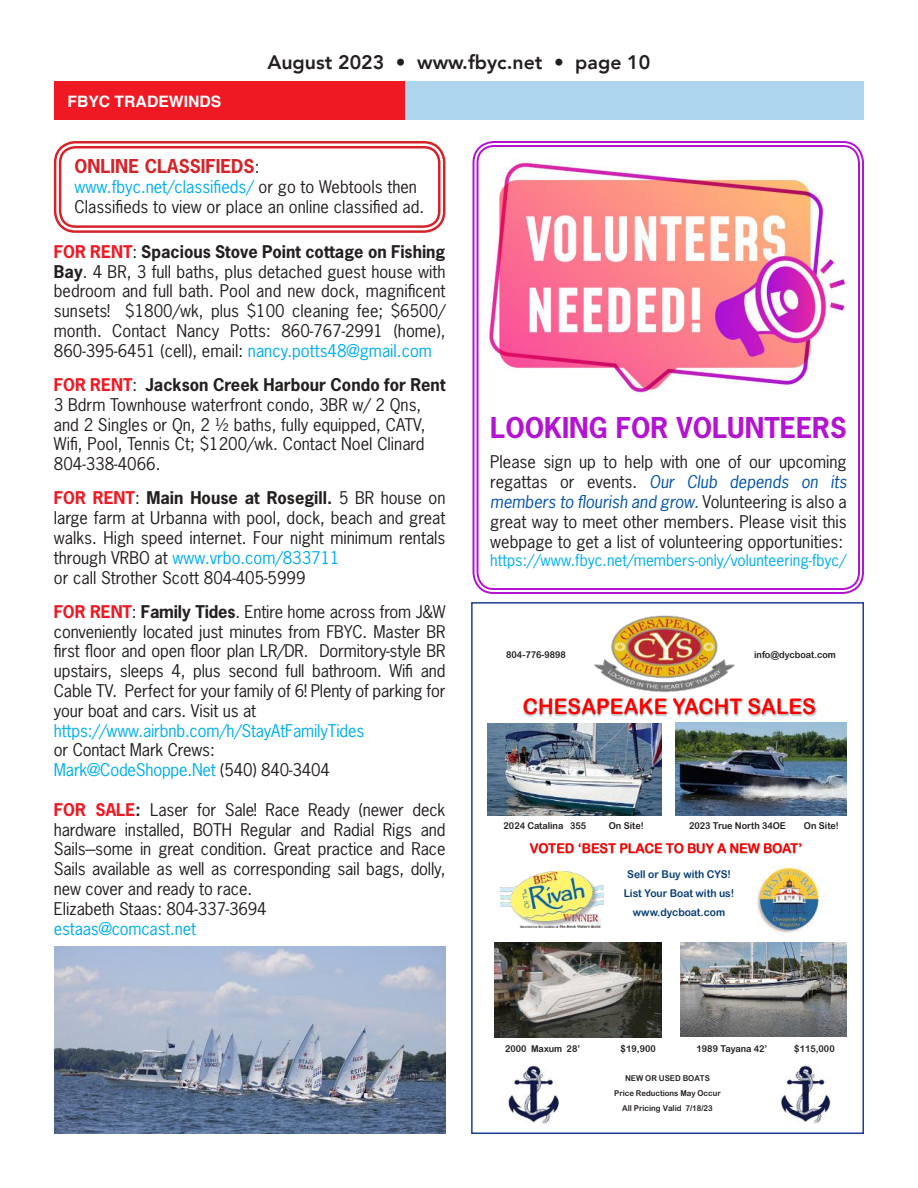
<style>
.page{position:relative;width:918px;height:1188px;background:#fff}
.page>*{position:absolute;margin:0;border:0;box-sizing:border-box;transform-origin:0 0}
.t1{font:700 27px "News Gothic Std";color:#b314d1}
.t2{font:21.45px "Arial Rounded MT Bold";color:#f00;scale:.96 1}
.t3{font:800 19.5px "Avenir";color:#241f1f}
.t4{font:700 18px "News Gothic Std";color:#d42429}
.t5{font:16.5px/19.8px "News Gothic Std";color:#241f1f}
.t6{font:16.5px "News Gothic Std";letter-spacing:-.01em;color:#00aeef}
.t7{font:700 15.75px "Helvetica";color:#fff}
.t8{font:15.3px "News Gothic Std";color:#00aeef}
.t9{font:13.5px "Arial Rounded MT Bold";letter-spacing:-.005em;color:#f00;scale:.96 1}
.t10{font:10.65px/18.8px "Arial Rounded MT Bold";color:#063d71;text-align:center;scale:.96 1}
.t11{font:9.45px "Arial Rounded MT Bold";color:#241f1f;scale:.96 1}
.t12{font:8.1px/15.1px "Arial Rounded MT Bold";color:#241f1f;text-align:center;scale:.96 1}
.s1{font-weight:400;font-size:16.5px;color:#241f1f}
.s2{color:#00aeef}
.s3{font-weight:700;color:#ef1923}
.s4{font-weight:700}
.s5{font-style:italic;color:#0252a7}
</style>
<div class="page">
<div style="left:54px;top:141px;width:391px;height:92px;border:2px solid #d42429;border-radius:21px"></div>
<div style="left:59px;top:146px;width:381px;height:82px;border:2px solid #d42429;border-radius:15px"></div>
<div style="left:400px;top:81px;width:464px;height:39px;background:#add5ee"></div>
<div style="left:54px;top:81px;width:351px;height:39px;background:#ef1923"></div>
<img style="left:594px;top:615px;width:141px;height:72px">
<img style="left:523px;top:687px;width:280px;height:46px">
<img style="left:804px;top:699px;width:13px;height:18px">
<img style="left:675px;top:722px;width:171px;height:94px">
<img style="left:501px;top:872px;width:103px;height:56px">
<img style="left:756px;top:867px;width:70px;height:68px">
<img style="left:506px;top:1066px;width:53px;height:57px">
<img style="left:779px;top:1066px;width:52px;height:57px">
<img style="left:529px;top:843px;width:265px;height:12px">
<img style="left:794px;top:843px;width:9px;height:11px">
<img style="left:494px;top:943px;width:167px;height:94px">
<img style="left:488px;top:723px;width:173px;height:92px">
<img style="left:680px;top:943px;width:166px;height:94px">
<div style="left:471px;top:602px;width:393px;height:532px;border:2px solid #1b3d93"></div>
<div style="left:473px;top:141px;width:391px;height:453px;border:2px solid #b314d1;border-radius:21px"></div>
<div style="left:477px;top:145px;width:383px;height:445px;border:2px solid #b314d1;border-radius:17px"></div>
<img style="left:54px;top:946px;width:392px;height:188px">
<img style="left:487px;top:160px;width:361px;height:235px">
<p class="t7" style="left:67px;top:88px;width:155px">FBYC TRADEWINDS</p>
<p class="t3" style="left:267px;top:47px;width:385px">August 2023 • www.fbyc.net • page 10</p>
<p class="t4" style="left:75px;top:155px;width:186px">ONLINE CLASSIFIEDS<span class="s1">:</span></p>
<p class="t5" style="left:75px;top:177px;width:351px"><span class="s2">www.fbyc.net/classifieds/</span> or go to Webtools then<br>Classifieds to view or place an online classified ad.</p>
<p class="t5" style="left:54px;top:242px;width:393px;text-align:justify"><span class="s3">FOR RENT</span>: <span class="s4">Spacious Stove Point cottage on Fishing Bay</span>. 4 BR, 3 full baths, plus detached guest house with bedroom and full bath. Pool and new dock, magnificent sunsets! $1800/wk, plus $100 cleaning fee; $6500/ month. Contact Nancy Potts: 860-767-2991 (home), 860-395-6451 (cell), email: <span class="s2">nancy.potts48@gmail.com</span></p>
<p class="t5" style="left:54px;top:375px;width:393px"><span class="s3">FOR RENT</span>: <span class="s4">Jackson Creek Harbour Condo for Rent </span>3 Bdrm Townhouse waterfront condo, 3BR w/ 2 Qns, and 2 Singles or Qn, 2 ½ baths, fully equipped, CATV, Wifi, Pool, Tennis Ct; $1200/wk. Contact Noel Clinard 804-338-4066.</p>
<p class="t5" style="left:54px;top:488px;width:393px"><span class="s3">FOR RENT</span>: <span class="s4">Main House at Rosegill.</span> 5 BR house on large farm at Urbanna with pool, dock, beach and great walks. High speed internet. Four night minimum rentals through VRBO at <span class="s2">www.vrbo.com/833711<br></span>or call Strother Scott 804-405-5999</p>
<p class="t5" style="left:54px;top:602px;width:393px;text-align:justify"><span class="s3">FOR RENT</span>: <span class="s4">Family Tides</span>. Entire home across from J&amp;W conveniently located just minutes from FBYC. Master BR first floor and open floor plan LR/DR. Dormitory-style BR upstairs, sleeps 4, plus second full bathroom. Wifi and Cable TV. Perfect for your family of 6! Plenty of parking for your boat and cars. Visit us at</p>
<p class="t6" style="left:54px;top:720px;width:312px">https://www.airbnb.com/h/StayAtFamilyTides</p>
<p class="t5" style="left:54px;top:740px;width:278px">or Contact Mark Crews:<br><span class="s2">Mark@CodeShoppe.Net</span> (540) 840-3404</p>
<p class="t5" style="left:54px;top:800px;width:393px"><span class="s3">FOR SALE</span><span class="s4">:</span> Laser for Sale! Race Ready (newer deck hardware installed, BOTH Regular and Radial Rigs and Sails---some in great condition. Great practice and Race Sails available as well as corresponding sail bags, dolly, new cover and ready to race.<br>Elizabeth Staas: 804-337-3694</p>
<p class="t6" style="left:54px;top:918px;width:144px">estaas@comcast.net</p>
<h1 class="t1" style="left:490px;top:410px;width:358px">LOOKING FOR VOLUNTEERS</h1>
<p class="t5" style="left:490px;top:452px;width:358px;text-align:justify">Please sign up to help with one of our upcoming regattas or events. <span class="s5">Our Club depends on its members to flourish and grow.</span> Volunteering is also a great way to meet other members. Please visit this webpage to get a list of volunteering opportunities:</p>
<p class="t8" style="left:490px;top:550px;width:357px">https://www.fbyc.net/members-only/volunteering-fbyc/</p>
<p class="t11" style="left:506px;top:649px;width:64px">804-776-9898</p>
<p class="t11" style="left:754px;top:649px;width:87px">info@dycboat.com</p>
<h2 class="t2" style="left:523px;top:694px;width:307px">CHESAPEAKE YACHT SALES</h2>
<p class="t11" style="left:504px;top:820px;width:88px">2024 Catalina 355</p>
<p class="t11" style="left:609px;top:820px;width:38px">On Site!</p>
<p class="t11" style="left:689px;top:820px;width:102px">2023 True North 34OE</p>
<p class="t11" style="left:804px;top:820px;width:38px">On Site!</p>
<p class="t9" style="left:530px;top:840px;width:285px">VOTED ‘BEST PLACE TO BUY A NEW BOAT’</p>
<p class="t10" style="left:624px;top:865px;width:117px">Sell or Buy with CYS!<br>List Your Boat with us! www.dycboat.com</p>
<p class="t11" style="left:505px;top:1043px;width:80px">2000 Maxum 28’</p>
<p class="t11" style="left:621px;top:1043px;width:38px">$19,900</p>
<p class="t11" style="left:697px;top:1043px;width:75px">1989 Tayana 42’</p>
<p class="t11" style="left:794px;top:1043px;width:44px">$115,000</p>
<p class="t12" style="left:614px;top:1070px;width:113px">NEW OR USED BOATS<br>Price Reductions May Occur<br>All Pricing Valid 7/18/23</p>
</div>
